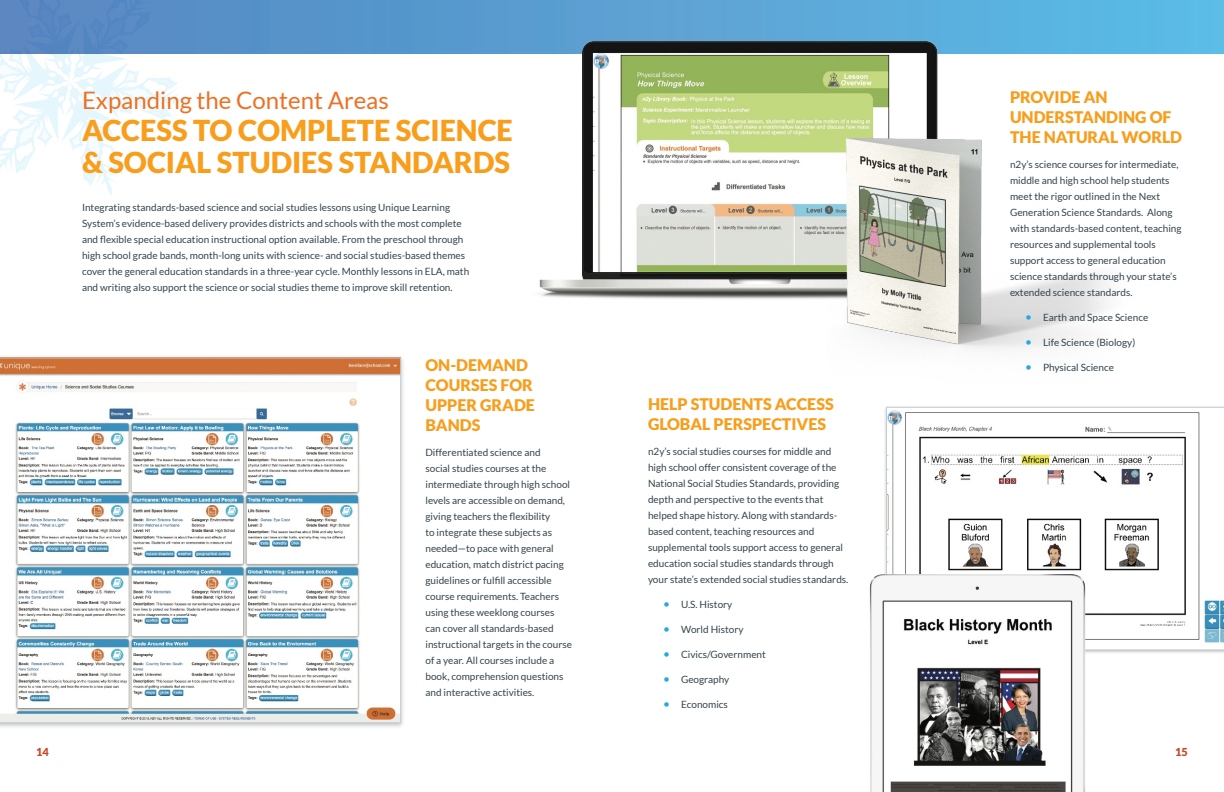
<style>
.page{position:relative;width:1224px;height:792px;background:#fff}
.page>*{position:absolute;margin:0;border:0;box-sizing:border-box;transform-origin:0 0}
.t1{font:900 28.8px/32px "Lato";color:#f89e1c}
.t2{font:24px "Lato";color:#ed7023}
.t3{font:900 16px/20px "Lato";color:#f89e1c}
.t4{font:900 11px "Lato";color:#c74727}
.h3___p{font:10px/16px "Lato";color:#33444d}
.body_copy{font:10px/16px "Lato";color:#33444d}
.s1{font-size:12px;color:#24aae1}
</style>
<div class="page">
<svg style="left:191px;top:0;width:1033px;height:54px;background:#59a3d4"></svg>
<svg style="left:0;top:0;width:191px;height:195px"></svg>
<img style="left:528px;top:42px;width:462px;height:257px">
<div style="left:0;top:355px;width:405px;height:374px;background:#231f20;opacity:.3"></div>
<svg style="left:0;top:358px;width:401px;height:365px"></svg>
<img style="left:828px;top:139px;width:279px;height:211px">
<svg style="left:886px;top:407px;width:338px;height:243px"></svg>
<img style="left:870px;top:574px;width:227px;height:218px">
<h2 class="t2" style="left:82px;top:87px;width:308px">Expanding the Content Areas</h2>
<h2 class="t1" style="left:82px;top:114px;width:432px">ACCESS TO COMPLETE SCIENCE &amp; SOCIAL STUDIES STANDARDS</h2>
<p class="body_copy" style="left:82px;top:200px;width:389px">Integrating standards-based science and social studies lessons using Unique Learning System’s evidence-based delivery provides districts and schools with the most complete and flexible special education instructional option available. From the preschool through high school grade bands, month-long units with science- and social studies-based themes cover the general education standards in a three-year cycle. Monthly lessons in ELA, math and writing also support the science or social studies theme to improve skill retention.</p>
<h3 class="t3" style="left:1010px;top:87px;width:174px">PROVIDE AN<br>UNDERSTANDING OF<br>THE NATURAL WORLD</h3>
<p class="h3___p" style="left:1010px;top:156px;width:173px">n2y’s science courses for intermediate, middle and high school help students meet the rigor outlined in the Next Generation Science Standards. Along with standards-based content, teaching resources and supplemental tools support access to general education science standards through your state’s extended science standards.</p>
<p class="body_copy" style="left:1025px;top:309px;width:125px"><span class="s1">•</span> Earth and Space Science</p>
<p class="body_copy" style="left:1025px;top:334px;width:112px"><span class="s1">•</span> Life Science (Biology)</p>
<h3 class="t3" style="left:425px;top:355px;width:104px">ON-DEMAND</h3>
<p class="body_copy" style="left:1025px;top:359px;width:90px"><span class="s1">•</span> Physical Science</p>
<h3 class="t3" style="left:425px;top:375px;width:111px">COURSES FOR<br>UPPER GRADE<br>BANDS</h3>
<p class="h3___p" style="left:425px;top:444px;width:148px">Differentiated science and<br>social studies courses at the intermediate through high school levels are accessible on demand, giving teachers the flexibility<br>to integrate these subjects as needed—to pace with general education, match district pacing guidelines or fulfill accessible course requirements. Teachers using these weeklong courses can cover all standards-based instructional targets in the course of a year. All courses include a book, comprehension questions and interactive activities.</p>
<h3 class="t3" style="left:648px;top:394px;width:187px">HELP STUDENTS ACCESS<br>GLOBAL PERSPECTIVES</h3>
<p class="h3___p" style="left:648px;top:443px;width:202px">n2y’s social studies courses for middle and high school offer consistent coverage of the National Social Studies Standards, providing depth and perspective to the events that helped shape history. Along with standards&shy;based content, teaching resources and supplemental tools support access to general education social studies standards through your state’s extended social studies standards.</p>
<p class="body_copy" style="left:663px;top:596px;width:71px"><span class="s1">•</span> U.S. History</p>
<p class="body_copy" style="left:663px;top:621px;width:82px"><span class="s1">•</span> World History</p>
<p class="body_copy" style="left:663px;top:646px;width:104px"><span class="s1">•</span> Civics/Government</p>
<p class="body_copy" style="left:663px;top:671px;width:68px"><span class="s1">•</span> Geography</p>
<p class="body_copy" style="left:663px;top:696px;width:66px"><span class="s1">•</span> Economics</p>
<p class="t4" style="left:36px;top:746px;width:14px">14</p>
<p class="t4" style="left:1175px;top:746px;width:14px">15</p>
</div>
